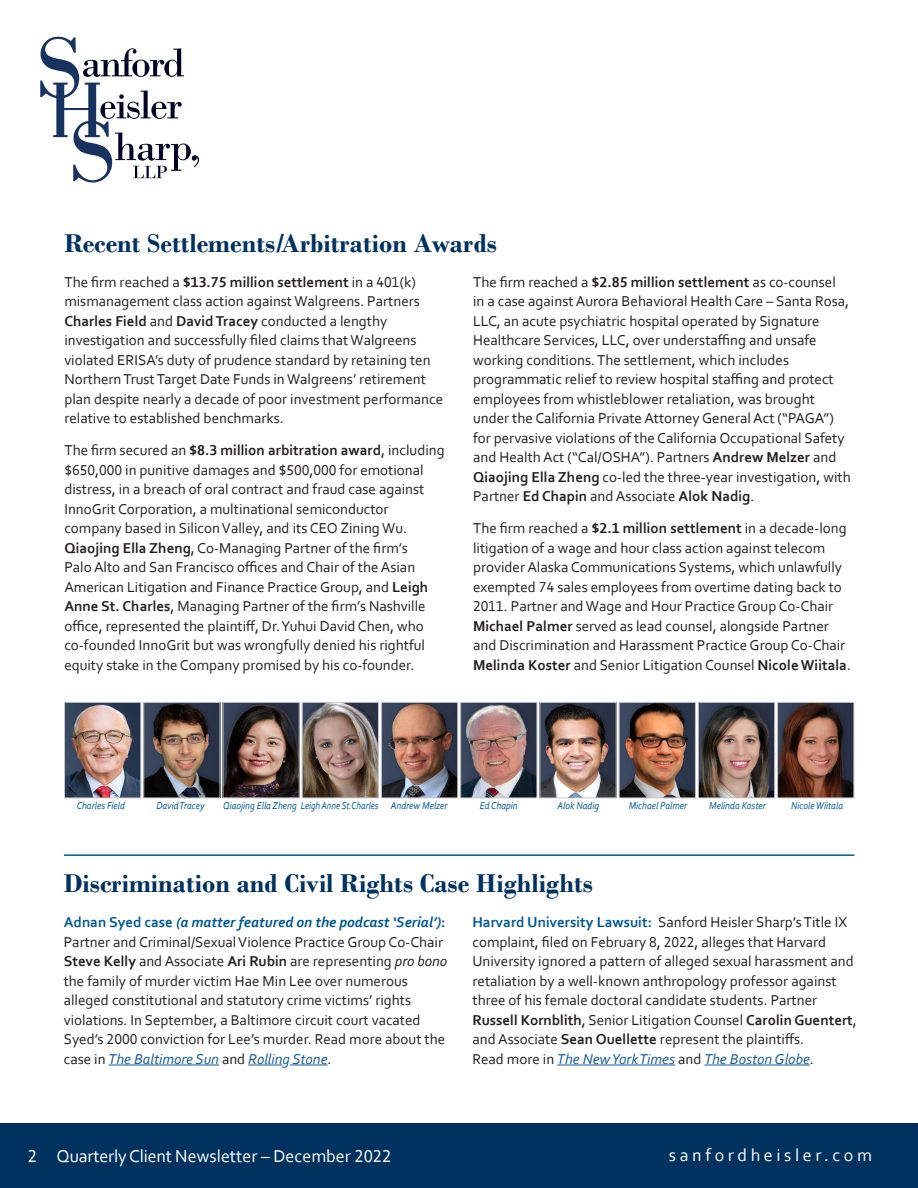
<style>
.page{position:relative;width:918px;height:1188px;background:#fff}
.page>*{position:absolute;margin:0;border:0;box-sizing:border-box;transform-origin:0 0}
.SHS_body{font:700 27px "Bodoni";color:#00325f}
.t1{font:18px "Corbel";color:#fff}
.t2{font:18px "Corbel";letter-spacing:.2em;color:#fff}
.SHS_body-2{font:15px/19.5px "Corbel";color:#231f20}
.Quotation_White{font:italic 10.5px "Corbel";color:#005894;scale:.9 1}
.s1{font-weight:700}
.s2{font-weight:700;color:#005894}
.s3{font-weight:700;font-style:italic;color:#005894}
.s4{font-style:italic}
.s5{font-style:italic;color:#175d9e}
</style>
<div class="page">
<div style="left:0;top:1123px;width:918px;height:65px;background:#00325f"></div>
<svg style="left:40px;top:37px;width:159px;height:146px"></svg>
<img style="left:66px;top:704px;width:73px;height:92px">
<div style="left:64px;top:702px;width:77px;height:96px;border:1px solid #c7c8ca"></div>
<img style="left:145px;top:704px;width:73px;height:92px">
<div style="left:143px;top:702px;width:77px;height:96px;border:1px solid #c7c8ca"></div>
<img style="left:225px;top:704px;width:73px;height:92px">
<div style="left:223px;top:702px;width:77px;height:96px;border:1px solid #c7c8ca"></div>
<img style="left:542px;top:704px;width:73px;height:92px">
<div style="left:540px;top:702px;width:77px;height:96px;border:1px solid #c7c8ca"></div>
<img style="left:383px;top:704px;width:73px;height:92px">
<div style="left:381px;top:702px;width:77px;height:96px;border:1px solid #c7c8ca"></div>
<img style="left:462px;top:704px;width:73px;height:92px">
<div style="left:460px;top:702px;width:77px;height:96px;border:1px solid #c7c8ca"></div>
<img style="left:779px;top:704px;width:73px;height:92px">
<div style="left:777px;top:702px;width:77px;height:96px;border:1px solid #c7c8ca"></div>
<img style="left:621px;top:704px;width:73px;height:92px">
<div style="left:619px;top:702px;width:77px;height:96px;border:1px solid #c7c8ca"></div>
<img style="left:700px;top:704px;width:73px;height:92px">
<div style="left:698px;top:702px;width:77px;height:96px;border:1px solid #c7c8ca"></div>
<img style="left:304px;top:704px;width:73px;height:92px">
<div style="left:302px;top:702px;width:77px;height:96px;border:1px solid #c7c8ca"></div>
<hr style="left:64px;top:854px;width:790px;height:2px;background:#005894">
<hr style="left:109px;top:1065px;width:110px;height:1px;background:#175d9e">
<hr style="left:248px;top:1065px;width:35px;height:1px;background:#175d9e">
<hr style="left:290px;top:1065px;width:38px;height:1px;background:#175d9e">
<hr style="left:557px;top:1065px;width:118px;height:1px;background:#175d9e">
<hr style="left:704px;top:1065px;width:106px;height:1px;background:#175d9e">
<p class="SHS_body" style="left:64px;top:227px;width:434px">Recent Settlements/Arbitration Awards</p>
<p class="SHS_body-2" style="left:64px;top:272px;width:380px">The firm reached a <span class="s1">$13.75 million settlement</span> in a 401(k) mismanagement class action against Walgreens. Partners <span class="s1">Charles Field</span> and <span class="s1">DavidTracey</span> conducted a lengthy investigation and successfully filed claims that Walgreens violated ERISA’s duty of prudence standard by retaining ten Northern Trust Target Date Funds in Walgreens’ retirement plan despite nearly a decade of poor investment performance relative to established benchmarks.</p>
<p class="SHS_body-2" style="left:64px;top:440px;width:382px">The firm secured an <span class="s1">$8.3 million arbitration award</span>, including $650,000 in punitive damages and $500,000 for emotional distress, in a breach of oral contract and fraud case against InnoGrit Corporation, a multinational semiconductor company based in Silicon Valley, and its CEO Zining Wu.<br><span class="s1">Qiaojing Ella Zheng</span>, Co-Managing Partner of the firm’s<br>Palo Alto and San Francisco offices and Chair of the Asian American Litigation and Finance Practice Group, and <span class="s1">Leigh Anne St. Charles</span>, Managing Partner of the firm’s Nashville office, represented the plaintiff, Dr. Yuhui David Chen, who co-founded InnoGrit but was wrongfully denied his rightful equity stake in the Company promised by his co-founder.</p>
<p class="SHS_body-2" style="left:473px;top:272px;width:379px">The firm reached a <span class="s1">$2.85 million settlement</span> as co-counsel in a case against Aurora Behavioral Health Care – Santa Rosa, LLC, an acute psychiatric hospital operated by Signature Healthcare Services, LLC, over understaffing and unsafe working conditions. The settlement, which includes programmatic relief to review hospital staffing and protect employees from whistleblower retaliation, was brought under the California Private Attorney General Act (“PAGA”) for pervasive violations of the California Occupational Safety and Health Act (“Cal/OSHA”). Partners <span class="s1">Andrew Melzer</span> and <span class="s1">Qiaojing Ella Zheng</span> co-led the three-year investigation, with Partner <span class="s1">Ed Chapin</span> and Associate <span class="s1">Alok Nadig</span>.</p>
<p class="SHS_body-2" style="left:473px;top:518px;width:379px">The firm reached a <span class="s1">$2.1 million settlement</span> in a decade-long litigation of a wage and hour class action against telecom provider Alaska Communications Systems, which unlawfully exempted 74 sales employees from overtime dating back to 2011. Partner and Wage and Hour Practice Group Co-Chair <span class="s1">Michael Palmer</span> served as lead counsel, alongside Partner and Discrimination and Harassment Practice Group Co-Chair <span class="s1">Melinda Koster</span> and Senior Litigation Counsel <span class="s1">NicoleWiitala</span>.</p>
<p class="Quotation_White" style="left:77px;top:799px;width:55px">Charles Field</p>
<p class="Quotation_White" style="left:156px;top:799px;width:55px">DavidTracey</p>
<p class="Quotation_White" style="left:223px;top:799px;width:174px">Qiaojing Ella Zheng LeighAnne St.Charles</p>
<p class="Quotation_White" style="left:391px;top:799px;width:65px">Andrew Melzer</p>
<p class="Quotation_White" style="left:480px;top:799px;width:44px">Ed Chapin</p>
<p class="Quotation_White" style="left:558px;top:799px;width:48px">Alok Nadig</p>
<p class="Quotation_White" style="left:629px;top:799px;width:67px">Michael Palmer</p>
<p class="Quotation_White" style="left:709px;top:799px;width:64px">Melinda Koster</p>
<p class="Quotation_White" style="left:791px;top:799px;width:59px">Nicole Wiitala</p>
<p class="SHS_body" style="left:64px;top:867px;width:531px">Discrimination and Civil Rights Case Highlights</p>
<p class="SHS_body-2" style="left:64px;top:912px;width:385px"><span class="s2">Adnan Syed case</span> <span class="s3">(a matter featured on the podcast ‘Serial’)</span><span class="s2">:<br></span>Partner and Criminal/Sexual Violence Practice Group Co-Chair <span class="s1">Steve Kelly</span> and Associate <span class="s1">Ari Rubin</span> are representing <span class="s4">pro bono </span>the family of murder victim Hae Min Lee over numerous alleged constitutional and statutory crime victims’ rights violations. In September, a Baltimore circuit court vacated Syed’s 2000 conviction for Lee’s murder. Read more about the case in <span class="s5">The Baltimore Sun</span> and <span class="s5">Rolling Stone</span>.</p>
<p class="SHS_body-2" style="left:473px;top:912px;width:386px"><span class="s2">Harvard University Lawsuit:</span> Sanford Heisler Sharp’s Title IX complaint, filed on February 8, 2022, alleges that Harvard University ignored a pattern of alleged sexual harassment and retaliation by a well-known anthropology professor against three of his female doctoral candidate students. Partner <span class="s1">Russell Kornblith</span>, Senior Litigation Counsel <span class="s1">Carolin Guentert</span>, and Associate <span class="s1">Sean Ouellette</span> represent the plaintiffs.<br>Read more in <span class="s5">The NewYorkTimes</span> and <span class="s5">The Boston Globe</span>.</p>
<p class="t1" style="left:28px;top:1145px;width:365px">2 Quarterly Client Newsletter – December 2022</p>
<p class="t2" style="left:669px;top:1144px;width:205px">sanfordheisler.com</p>
</div>
